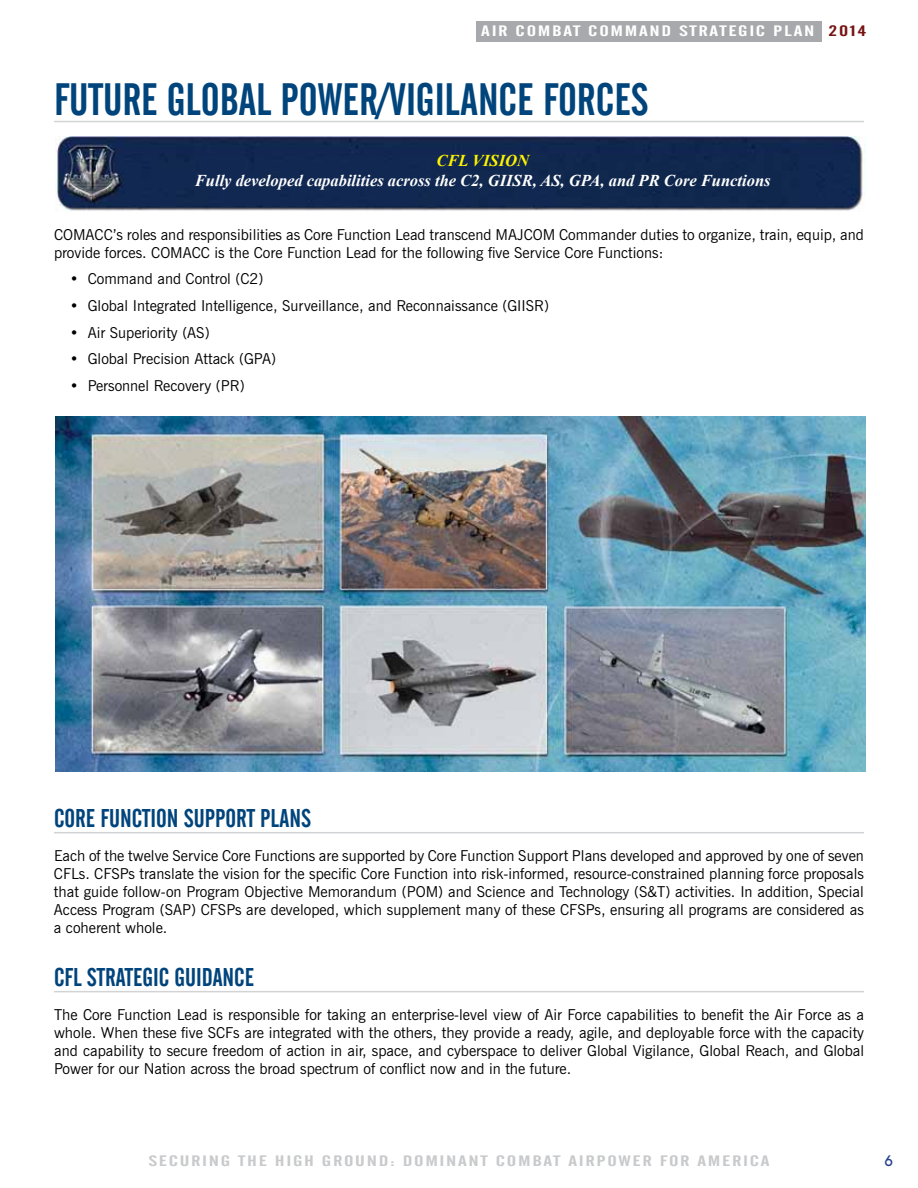
<style>
.page{position:relative;width:918px;height:1188px;background:#fff}
.page>*{position:absolute;margin:0;border:0;box-sizing:border-box;transform-origin:0 0}
.t1{font:45px "Alternate Gothic No 2 BT";color:#00447c}
.t2{font:25.5px "Alternate Gothic No 2 BT";color:#00447c}
.t3{font:italic 700 16.5px "Times New Roman";color:#fff}
.t4{font:italic 700 16.5px "Times New Roman";color:#fff200}
.t5{font:15px/18px "News Gothic BT";color:#000;text-align:justify}
.t6{font:15px "Alternate Gothic No 2 BT";letter-spacing:.075em;color:#c9cacc;scale:1.5 1}
.t7{font:15px "Alternate Gothic No 2 BT";letter-spacing:.075em;color:#fff;scale:1.5 1}
.t8{font:15px "Alternate Gothic No 2 BT";color:#771213;scale:1.5 1}
.t9{font:500 15px "Avant Garde IT Cby BT";color:#25408f}
</style>
<div class="page">
<img style="left:56px;top:417px;width:810px;height:354px">
<img style="left:56px;top:136px;width:810px;height:75px">
<div style="left:476px;top:21px;width:345px;height:20px;background:#a7a9ac"></div>
<hr style="left:54px;top:121px;width:810px;height:1px;background:#d1d3d4">
<hr style="left:54px;top:832px;width:810px;height:1px;background:#d1d3d4">
<hr style="left:54px;top:991px;width:810px;height:1px;background:#d1d3d4">
<p class="t7" style="left:481px;top:23px;width:140px">AIR COMBAT COMMAND STRATEGIC</p>
<p class="t7" style="left:773px;top:23px;width:22px">PLAN</p>
<p class="t8" style="left:829px;top:23px;width:27px">2014</p>
<h1 class="t1" style="left:54px;top:75px;width:34px">FUTURE</h1>
<h1 class="t1" style="left:167px;top:75px;width:152px">GLOBAL POWER</h1>
<h1 class="t1" style="left:378px;top:75px;width:102px">/VIGI LANCE</h1>
<h1 class="t1" style="left:543px;top:75px;width:34px">FORCES</h1>
<p class="t4" style="left:437px;top:149px;width:94px">CFL VISION</p>
<p class="t3" style="left:195px;top:169px;width:577px">Fully developed capabilities across the C2, GIISR, AS, GPA, and PR Core Functions</p>
<p class="t5" style="left:54px;top:225px;width:812px">COMACC’s roles and responsibilities as Core Function Lead transcend MAJCOM Commander duties to organize, train, equip, and provide forces. COMACC is the Core Function Lead for the following five Service Core Functions:</p>
<p class="t5" style="left:70px;top:270px;width:195px">• Command and Control (C2)</p>
<p class="t5" style="left:70px;top:296px;width:481px">• Global Integrated Intelligence, Surveillance, and Reconnaissance (GIISR)</p>
<p class="t5" style="left:70px;top:323px;width:141px">• Air Superiority (AS)</p>
<p class="t5" style="left:70px;top:350px;width:208px">• Global Precision Attack (GPA)</p>
<p class="t5" style="left:70px;top:376px;width:176px">• Personnel Recovery (PR)</p>
<h2 class="t2" style="left:54px;top:804px;width:66px">CORE FUNCTION</h2>
<h2 class="t2" style="left:184px;top:804px;width:22px">SUPPORT</h2>
<h2 class="t2" style="left:260px;top:804px;width:31px">PLANS</h2>
<p class="t5" style="left:54px;top:846px;width:812px">Each of the twelve Service Core Functions are supported by Core Function Support Plans developed and approved by one of seven CFLs. CFSPs translate the vision for the specific Core Function into risk-informed, resource-constrained planning force proposals that guide follow-on Program Objective Memorandum (POM) and Science and Technology (S&amp;T) activities. In addition, Special Access Program (SAP) CFSPs are developed, which supplement many of these CFSPs, ensuring all programs are considered as a coherent whole.</p>
<h2 class="t2" style="left:54px;top:962px;width:53px">CFL STRATEGIC</h2>
<h2 class="t2" style="left:174px;top:962px;width:22px">GUIDANCE</h2>
<p class="t5" style="left:54px;top:1005px;width:812px">The Core Function Lead is responsible for taking an enterprise-level view of Air Force capabilities to benefit the Air Force as a whole. When these five SCFs are integrated with the others, they provide a ready, agile, and deployable force with the capacity and capability to secure freedom of action in air, space, and cyberspace to deliver Global Vigilance, Global Reach, and Global Power for our Nation across the broad spectrum of conflict now and in the future.</p>
<p class="t6" style="left:148px;top:1153px;width:416px">SECURING THE HIGH GROUND: DOMINANT COMBAT AIRPOWER FOR AMERICA</p>
<p class="t9" style="left:885px;top:1152px;width:10px">6</p>
</div>
